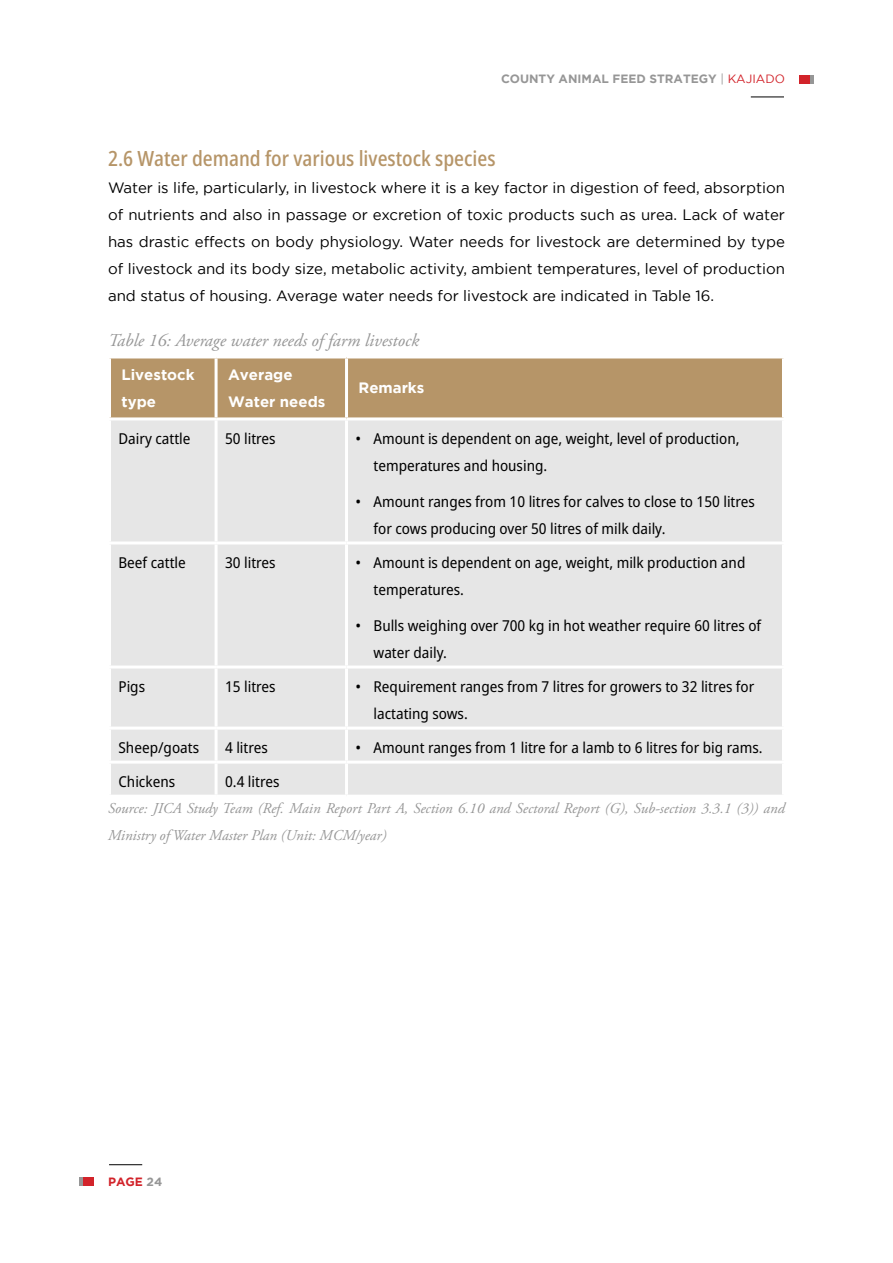
<style>
.page{position:relative;width:893px;height:1263px;background:#fff}
.page>*{position:absolute;margin:0;border:0;box-sizing:border-box;transform-origin:0 0}
.t1{font:500 condensed 21px "Noto Sans";color:#b69568}
.t2{font:italic 18px "Adobe Garamond Pro";color:#969696}
.t3{font:semi-condensed 15px/27px "Noto Sans";color:#000}
.t4{font:15px/27px "Gotham";color:#000;text-align:justify}
.t5{font:italic 15px/27px "Adobe Garamond Pro";color:#969696}
.t6{font:700 15px/27px "Gotham";color:#fff}
.t7{font:700 12px "Gotham";color:#969696}
.t8{font:700 12px "Gotham";color:#d2232a}
.s1{font-weight:400}
.s2{font-weight:400;color:#d2232a}
.s3{color:#969696}
</style>
<div class="page">
<hr style="left:109px;top:1164px;width:33px;height:1px;background:#000">
<hr style="left:751px;top:97px;width:33px;height:1px;background:#000">
<div style="left:799px;top:75px;width:12px;height:9px;background:#d2232a"></div>
<svg style="left:811px;top:75px;width:3px;height:9px"></svg>
<div style="left:83px;top:1177px;width:11px;height:9px;background:#d2232a"></div>
<svg style="left:79px;top:1177px;width:4px;height:9px"></svg>
<div style="left:111px;top:358px;width:671px;height:59px;background:#b69568"></div>
<div style="left:111px;top:420px;width:671px;height:375px;background:#e6e6e6"></div>
<hr style="left:215px;top:358px;width:3px;height:59px;background:#fff">
<hr style="left:345px;top:358px;width:3px;height:59px;background:#fff">
<hr style="left:215px;top:420px;width:3px;height:121px;background:#fff">
<hr style="left:345px;top:420px;width:3px;height:121px;background:#fff">
<hr style="left:108px;top:541px;width:108px;height:3px;background:#fff">
<hr style="left:216px;top:541px;width:130px;height:3px;background:#fff">
<hr style="left:215px;top:544px;width:3px;height:121px;background:#fff">
<hr style="left:346px;top:541px;width:439px;height:3px;background:#fff">
<hr style="left:345px;top:544px;width:3px;height:121px;background:#fff">
<hr style="left:108px;top:665px;width:108px;height:3px;background:#fff">
<hr style="left:216px;top:665px;width:130px;height:3px;background:#fff">
<hr style="left:215px;top:668px;width:3px;height:59px;background:#fff">
<hr style="left:346px;top:665px;width:439px;height:3px;background:#fff">
<hr style="left:345px;top:668px;width:3px;height:59px;background:#fff">
<hr style="left:108px;top:727px;width:108px;height:3px;background:#fff">
<hr style="left:216px;top:727px;width:130px;height:3px;background:#fff">
<hr style="left:215px;top:730px;width:3px;height:31px;background:#fff">
<hr style="left:346px;top:727px;width:439px;height:3px;background:#fff">
<hr style="left:345px;top:730px;width:3px;height:31px;background:#fff">
<hr style="left:108px;top:761px;width:108px;height:3px;background:#fff">
<hr style="left:216px;top:761px;width:130px;height:3px;background:#fff">
<hr style="left:215px;top:764px;width:3px;height:31px;background:#fff">
<hr style="left:346px;top:761px;width:439px;height:3px;background:#fff">
<hr style="left:345px;top:764px;width:3px;height:31px;background:#fff">
<p class="t7" style="left:501px;top:72px;width:285px">COUNTY ANIMAL FEED STRATEGY <span class="s1">|</span> <span class="s2">KAJIADO</span></p>
<h1 class="t1" style="left:108px;top:144px;width:389px">2.6 Water demand for various livestock species</h1>
<p class="t4" style="left:108px;top:174px;width:678px">Water is life, particularly, in livestock where it is a key factor in digestion of feed, absorption of nutrients and also in passage or excretion of toxic products such as urea. Lack of water has drastic effects on body physiology. Water needs for livestock are determined by type of livestock and its body size, metabolic activity, ambient temperatures, level of production and status of housing. Average water needs for livestock are indicated in Table 16.</p>
<p class="t2" style="left:108px;top:330px;width:313px">Table 16: Average water needs of farm livestock</p>
<p class="t6" style="left:122px;top:361px;width:75px">Livestock type</p>
<p class="t6" style="left:228px;top:361px;width:99px">Average<br>Water needs</p>
<p class="t6" style="left:358px;top:374px;width:67px">Remarks</p>
<p class="t3" style="left:118px;top:425px;width:74px">Dairy cattle</p>
<p class="t3" style="left:225px;top:425px;width:52px">50 litres</p>
<p class="t3" style="left:374px;top:425px;width:368px;text-indent:-18px">• Amount is dependent on age, weight, level of production, temperatures and housing.</p>
<p class="t3" style="left:374px;top:488px;width:383px;text-indent:-18px">• Amount ranges from 10 litres for calves to close to 150 litres for cows producing over 50 litres of milk daily.</p>
<p class="t3" style="left:119px;top:549px;width:69px">Beef cattle</p>
<p class="t3" style="left:225px;top:549px;width:52px">30 litres</p>
<p class="t3" style="left:374px;top:549px;width:373px;text-indent:-18px">• Amount is dependent on age, weight, milk production and temperatures.</p>
<p class="t3" style="left:374px;top:612px;width:389px;text-indent:-18px">• Bulls weighing over 700 kg in hot weather require 60 litres of water daily.</p>
<p class="t3" style="left:119px;top:673px;width:28px">Pigs</p>
<p class="t3" style="left:225px;top:673px;width:52px">15 litres</p>
<p class="t3" style="left:374px;top:673px;width:382px;text-indent:-18px">• Requirement ranges from 7 litres for growers to 32 litres for lactating sows.</p>
<p class="t3" style="left:119px;top:734px;width:82px">Sheep/goats</p>
<p class="t3" style="left:225px;top:734px;width:44px">4 litres</p>
<p class="t3" style="left:356px;top:734px;width:409px">• Amount ranges from 1 litre for a lamb to 6 litres for big rams.</p>
<p class="t3" style="left:119px;top:769px;width:58px">Chickens</p>
<p class="t3" style="left:225px;top:769px;width:56px">0.4 litres</p>
<p class="t5" style="left:108px;top:795px;width:678px">Source: JICA Study Team (Ref. Main Report Part A, Section 6.10 and Sectoral Report (G), Sub-section 3.3.1 (3)) and<br>Ministry of Water Master Plan (Unit: MCM/year)</p>
<p class="t8" style="left:108px;top:1175px;width:56px">PAGE <span class="s3">24</span></p>
</div>
